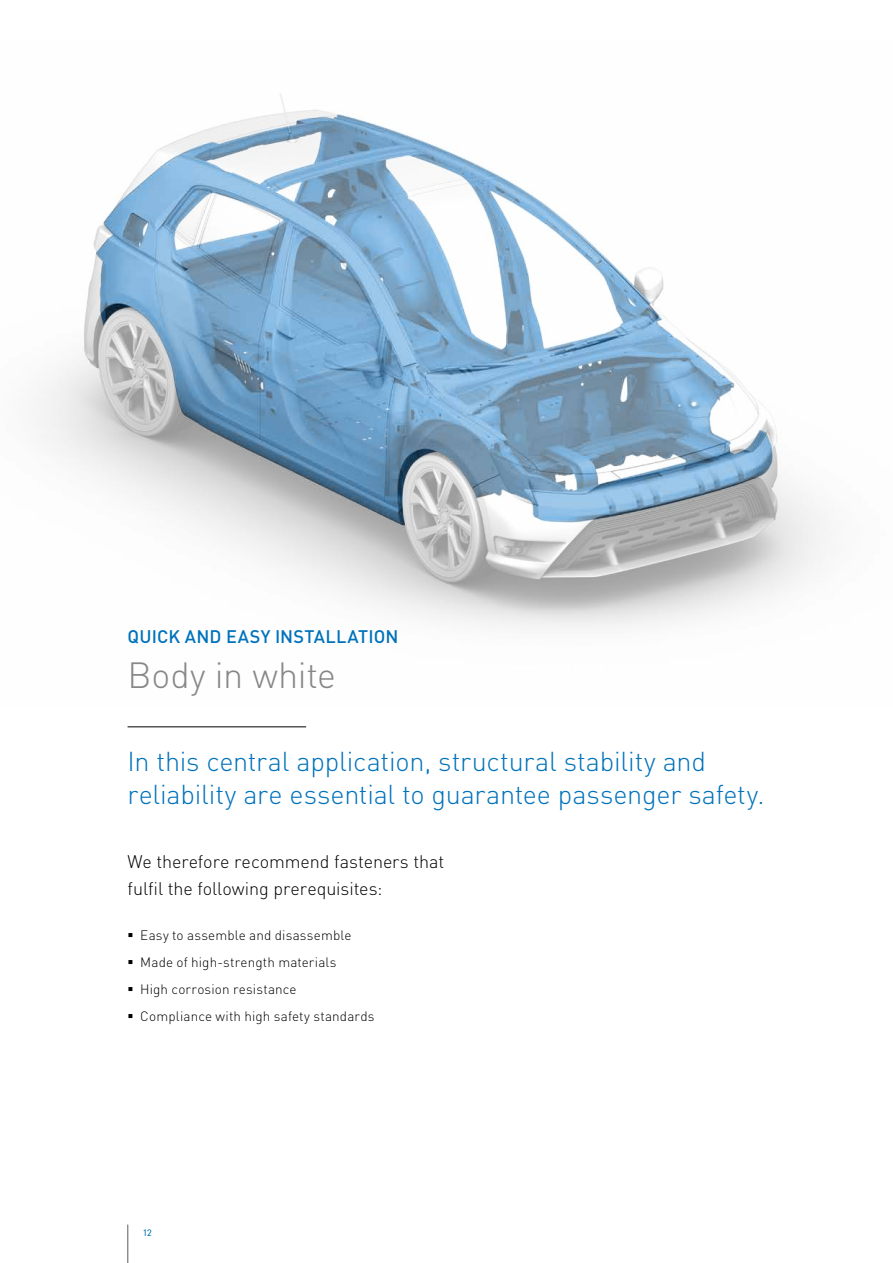
<style>
.page{position:relative;width:893px;height:1263px;background:#fff}
.page>*{position:absolute;margin:0;border:0;box-sizing:border-box;transform-origin:0 0}
.t1{font:300 36px "DINOT";letter-spacing:-.005em;color:#878787}
.t2{font:300 27px/33px "DINOT";letter-spacing:-.01em;color:#0072bb}
.t3{font:300 18px/27px "DINOT";letter-spacing:-.005em;color:#000}
.t4{font:500 18px "DINOT";letter-spacing:.01em;color:#0072bb}
.t5{font:300 13.5px "DINOT";letter-spacing:.01em;color:#000}
.t6{font:300 9px "DINOT";color:#0072bb}
</style>
<div class="page">
<img style="left:37px;top:93px;width:793px;height:535px">
<hr style="left:127px;top:1225px;width:1px;height:38px;background:#878787">
<hr style="left:128px;top:726px;width:178px;height:1px;background:#000">
<h3 class="t4" style="left:128px;top:624px;width:272px">QUICK AND EASY INSTALLATION</h3>
<h1 class="t1" style="left:128px;top:650px;width:210px">Body in white</h1>
<h2 class="t2" style="left:128px;top:743px;width:638px">In this central application, structural stability and reliability are essential to guarantee passenger safety.</h2>
<h3 class="t3" style="left:128px;top:847px;width:318px">We therefore recommend fasteners that fulfil the following prerequisites:</h3>
<p class="t5" style="left:128px;top:926px;width:225px">▪ Easy to assemble and disassemble</p>
<p class="t5" style="left:128px;top:953px;width:211px">▪ Made of high-strength materials</p>
<p class="t5" style="left:128px;top:980px;width:171px">▪ High corrosion resistance</p>
<p class="t5" style="left:128px;top:1007px;width:248px">▪ Compliance with high safety standards</p>
<p class="t6" style="left:143px;top:1227px;width:11px">12</p>
</div>
